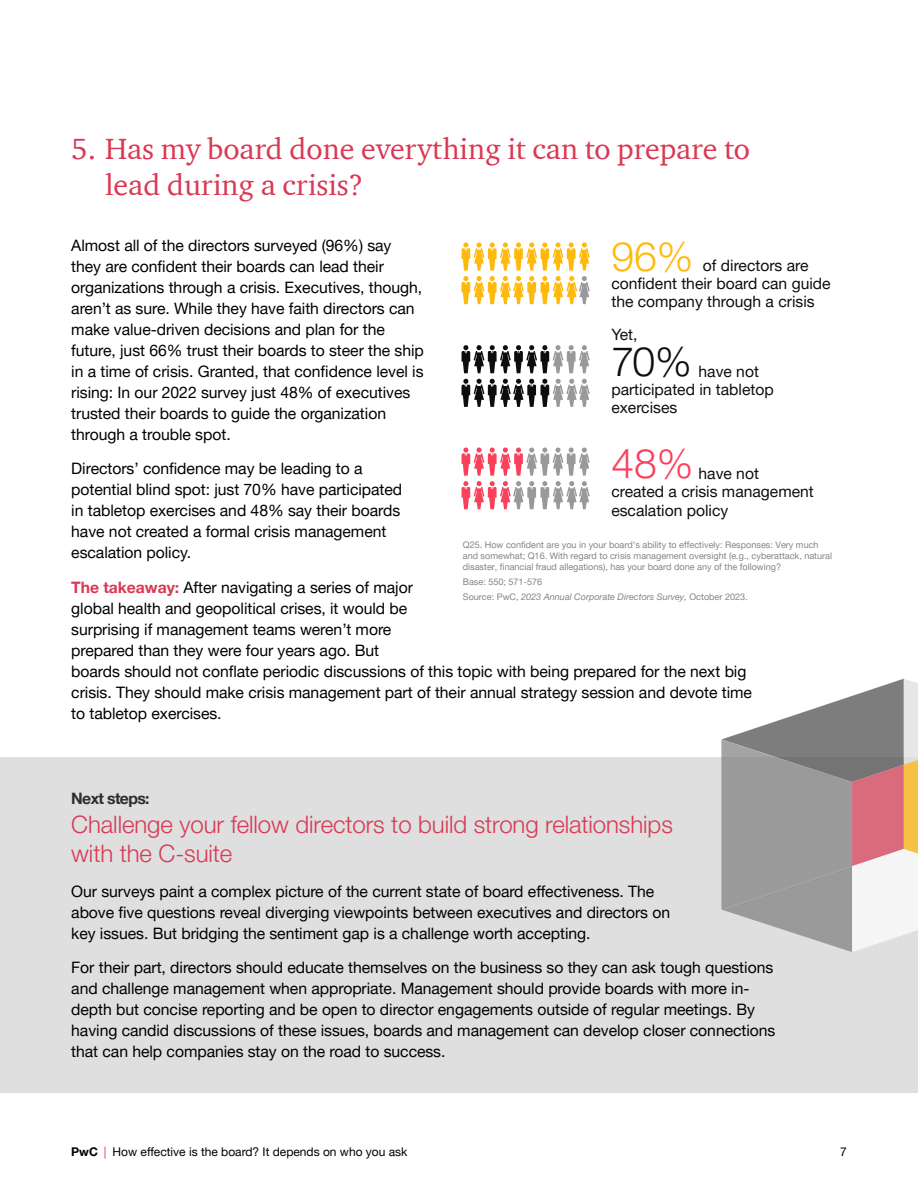
<style>
.page{position:relative;width:918px;height:1188px;background:#fff}
.page>*{position:absolute;margin:0;border:0;box-sizing:border-box;transform-origin:0 0}
.t1{font:300 40.95px "Helvetica Neue LT Pro";color:#ffb600}
.t2{font:300 40.95px "Helvetica Neue LT Pro";color:#fb3654}
.t3{font:300 40.95px "Helvetica Neue LT Pro";color:#000}
.t4{font:30px/36px "ITC Charter Com";color:#d93954}
.t5{font:300 24px/28.8px "Helvetica Neue LT Pro";letter-spacing:-.005em;color:#d93954}
.t6{font:15.75px/21px "Helvetica Neue LT Pro";letter-spacing:-.005em;color:#000}
.t7{font:700 15.75px "Helvetica Neue LT Pro";letter-spacing:-.04em;color:#2d2d2d}
.t8{font:15.6px/18.1px "Helvetica Neue LT Pro";color:#000}
.t9{font:12px "Helvetica Neue LT Pro";color:#000}
.t10{font:9.15px/10.9px "Helvetica Neue LT Pro";color:#7d7d7d}
.s1{font-weight:700;color:#d93954}
.s2{font-style:italic}
.s3{font-weight:700}
.s4{color:#d93954}
</style>
<div class="page">
<div style="left:0;top:758px;width:918px;height:336px;background:#dedede"></div>
<svg style="left:462px;top:242px;width:128px;height:62px"></svg>
<svg style="left:462px;top:448px;width:128px;height:61px"></svg>
<svg style="left:462px;top:345px;width:128px;height:28px"></svg>
<svg style="left:462px;top:379px;width:128px;height:28px"></svg>
<svg style="left:721px;top:679px;width:197px;height:273px"></svg>
<h2 class="t4" style="left:105px;top:130px;width:646px;text-indent:-34px">5. Has my board done everything it can to prepare to lead during a crisis?</h2>
<p class="t6" style="left:71px;top:234px;width:354px">Almost all of the directors surveyed (96%) say they are confident their boards can lead their organizations through a crisis. Executives, though, aren’t as sure. While they have faith directors can make value-driven decisions and plan for the future, just 66% trust their boards to steer the ship in a time of crisis. Granted, that confidence level is rising: In our 2022 survey just 48% of executives trusted their boards to guide the organization through a trouble spot.</p>
<p class="t6" style="left:71px;top:458px;width:332px">Directors’ confidence may be leading to a potential blind spot: just 70% have participated in tabletop exercises and 48% say their boards have not created a formal crisis management escalation policy.</p>
<p class="t6" style="left:71px;top:576px;width:682px"><span class="s1">The takeaway:</span> After navigating a series of major<br>global health and geopolitical crises, it would be<br>surprising if management teams weren’t more<br>prepared than they were four years ago. But<br>boards should not conflate periodic discussions of this topic with being prepared for the next big crisis. They should make crisis management part of their annual strategy session and devote time to tabletop exercises.</p>
<h1 class="t1" style="left:611px;top:231px;width:83px">96%</h1>
<p class="t8" style="left:611px;top:256px;width:221px;text-indent:92px">of directors are confident their board can guide the company through a crisis</p>
<p class="t8" style="left:611px;top:325px;width:28px">Yet,</p>
<h1 class="t3" style="left:611px;top:336px;width:82px">70%</h1>
<p class="t8" style="left:611px;top:362px;width:164px;text-indent:87px">have not participated in tabletop exercises</p>
<h1 class="t2" style="left:611px;top:438px;width:83px">48%</h1>
<p class="t8" style="left:611px;top:464px;width:204px;text-indent:87px">have not created a crisis management escalation policy</p>
<p class="t10" style="left:463px;top:539px;width:371px">Q25. How confident are you in your board’s ability to effectively: Responses: Very much and somewhat; Q16. With regard to crisis management oversight (e.g., cyberattack, natural disaster, financial fraud allegations), has your board done any of the following?</p>
<p class="t10" style="left:463px;top:574px;width:286px;line-height:14.9px">Base: 550; 571-576<br>Source: PwC, <span class="s2">2023 Annual Corporate Directors Survey,</span> October 2023.</p>
<p class="t7" style="left:71px;top:789px;width:80px">Next steps:</p>
<h3 class="t5" style="left:71px;top:810px;width:603px">Challenge your fellow directors to build strong relationships with the C-suite</h3>
<p class="t6" style="left:71px;top:880px;width:600px">Our surveys paint a complex picture of the current state of board effectiveness. The above five questions reveal diverging viewpoints between executives and directors on key issues. But bridging the sentiment gap is a challenge worth accepting.</p>
<p class="t6" style="left:71px;top:957px;width:706px">For their part, directors should educate themselves on the business so they can ask tough questions and challenge management when appropriate. Management should provide boards with more in&shy;depth but concise reporting and be open to director engagements outside of regular meetings. By having candid discussions of these issues, boards and management can develop closer connections that can help companies stay on the road to success.</p>
<p class="t9" style="left:71px;top:1144px;width:338px"><span class="s3">PwC</span> <span class="s4">|</span> How effective is the board? It depends on who you ask</p>
<p class="t9" style="left:840px;top:1144px;width:8px">7</p>
</div>
